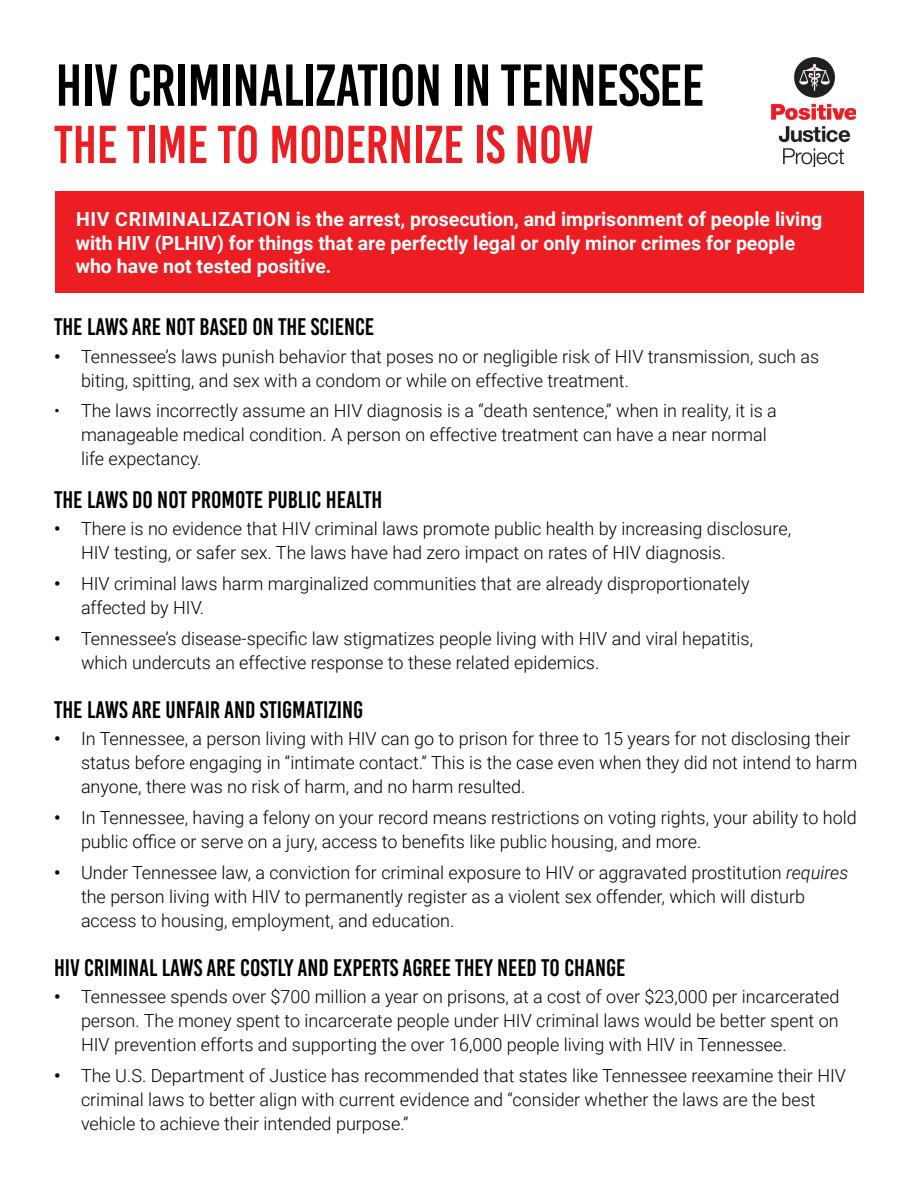
<style>
.page{position:relative;width:918px;height:1188px;background:#fff}
.page>*{position:absolute;margin:0;border:0;box-sizing:border-box;transform-origin:0 0}
.t1{font:58.95px "Bebas Kai";letter-spacing:-.01em;color:#000}
.t2{font:53.25px "Bebas Kai";color:#ed1d24}
.t3{font:24px "Bebas Kai";color:#000}
.t4{font:700 19.5px/23.4px "Roboto";color:#fff}
.t5{font:300 18px/24px "Roboto";color:#000}
.s1{font-weight:700}
.s2{font-style:italic}
</style>
<div class="page">
<div style="left:56px;top:191px;width:808px;height:102px;background:#ed1d24"></div>
<img style="left:772px;top:57px;width:84px;height:110px">
<h1 class="t1" style="left:56px;top:54px;width:650px">HIV CRIMINALIZATION IN TENNESSEE</h1>
<h2 class="t2" style="left:54px;top:116px;width:541px">THE TIME TO MODERNIZE IS NOW</h2>
<p class="t4" style="left:76px;top:207px;width:748px">HIV CRIMINALIZATION is the arrest, prosecution, and imprisonment of people living with HIV (PLHIV) for things that are perfectly legal or only minor crimes for people who have not tested positive.</p>
<h3 class="t3" style="left:54px;top:314px;width:322px">THE LAWS ARE NOT BASED ON THE SCIENCE</h3>
<p class="t5" style="left:81px;top:344px;width:740px;text-indent:-27px"><span class="s1">•</span> Tennessee’s laws punish behavior that poses no or negligible risk of HIV transmission, such as biting, spitting, and sex with a condom or while on effective treatment.</p>
<p class="t5" style="left:81px;top:398px;width:697px;text-indent:-27px">• The laws incorrectly assume an HIV diagnosis is a “death sentence,” when in reality, it is a manageable medical condition. A person on effective treatment can have a near normal life expectancy.</p>
<h3 class="t3" style="left:54px;top:486px;width:330px">THE LAWS DO NOT PROMOTE PUBLIC HEALTH</h3>
<p class="t5" style="left:81px;top:516px;width:712px;text-indent:-27px"><span class="s1">•</span> There is no evidence that HIV criminal laws promote public health by increasing disclosure,<br>HIV testing, or safer sex. The laws have had zero impact on rates of HIV diagnosis.</p>
<p class="t5" style="left:81px;top:571px;width:670px;text-indent:-27px"><span class="s1">•</span> HIV criminal laws harm marginalized communities that are already disproportionately affected by HIV.</p>
<p class="t5" style="left:81px;top:626px;width:674px;text-indent:-27px"><span class="s1">•</span> Tennessee’s disease-specific law stigmatizes people living with HIV and viral hepatitis, which undercuts an effective response to these related epidemics.</p>
<h3 class="t3" style="left:54px;top:696px;width:311px">THE LAWS ARE UNFAIR AND STIGMATIZING</h3>
<p class="t5" style="left:81px;top:726px;width:778px;text-indent:-27px"><span class="s1">•</span> In Tennessee, a person living with HIV can go to prison for three to 15 years for not disclosing their status before engaging in “intimate contact.” This is the case even when they did not intend to harm anyone, there was no risk of harm, and no harm resulted.</p>
<p class="t5" style="left:81px;top:805px;width:777px;text-indent:-27px"><span class="s1">•</span> In Tennessee, having a felony on your record means restrictions on voting rights, your ability to hold public office or serve on a jury, access to benefits like public housing, and more.</p>
<p class="t5" style="left:81px;top:860px;width:769px;text-indent:-27px"><span class="s1">•</span> Under Tennessee law, a conviction for criminal exposure to HIV or aggravated prostitution <span class="s2">requires </span>the person living with HIV to permanently register as a violent sex offender, which will disturb access to housing, employment, and education.</p>
<h3 class="t3" style="left:54px;top:954px;width:573px">HIV CRIMINAL LAWS ARE COSTLY AND EXPERTS AGREE THEY NEED TO CHANGE</h3>
<p class="t5" style="left:81px;top:984px;width:760px;text-align:justify;text-indent:-27px"><span class="s1">•</span> Tennessee spends over $700 million a year on prisons, at a cost of over $23,000 per incarcerated person. The money spent to incarcerate people under HIV criminal laws would be better spent on HIV prevention efforts and supporting the over 16,000 people living with HIV in Tennessee.</p>
<p class="t5" style="left:81px;top:1063px;width:767px;text-indent:-27px"><span class="s1">•</span> The U.S. Department of Justice has recommended that states like Tennessee reexamine their HIV criminal laws to better align with current evidence and “consider whether the laws are the best vehicle to achieve their intended purpose.”</p>
</div>
